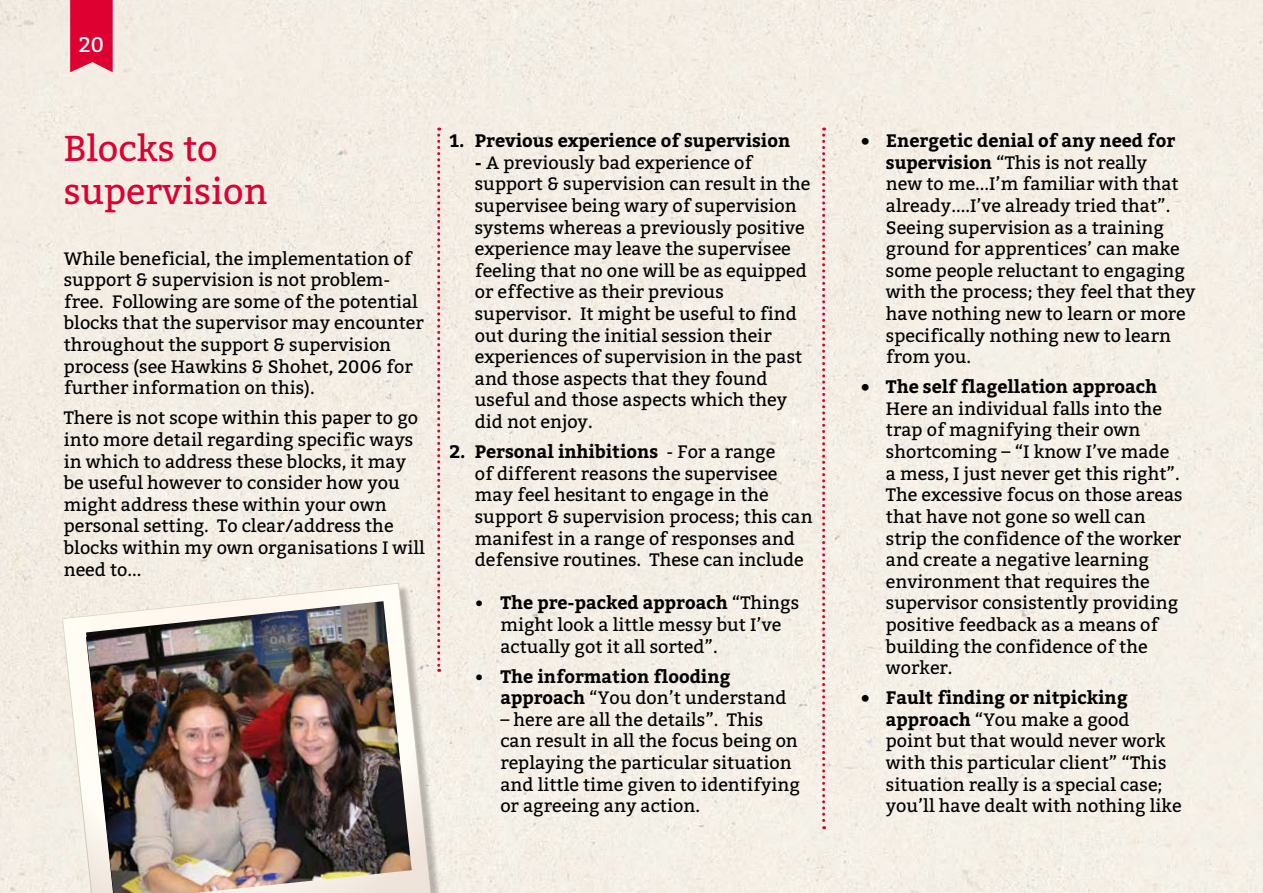
<style>
.page{position:relative;width:1263px;height:893px;background:#f4eee5}
.page>*{position:absolute;margin:0;border:0;box-sizing:border-box;transform-origin:0 0}
.t1{font:36px/43.2px "Bitter";color:#dd0031}
.t2{font:21px "Bitter";color:#fff}
.t3{font:18px/21.6px "Bitter";color:#000}
.t4{font:700 18px/21.6px "Bitter";color:#000}
.s1{font-weight:700}
.s2{font-weight:400}
</style>
<div class="page">
<svg style="left:70px;top:0;width:43px;height:72px;background:#de123e"></svg>
<svg style="left:437px;top:128px;width:3px;height:457px"></svg>
<svg style="left:822px;top:128px;width:3px;height:701px;background:#eb96a3"></svg>
<div style="left:64px;top:585px;width:383px;height:308px;background:#000;opacity:.25"></div>
<svg style="left:63px;top:584px;width:368px;height:309px"></svg>
<img style="left:86px;top:601px;width:326px;height:292px">
<p class="t2" style="left:79px;top:33px;width:27px">20</p>
<h1 class="t1" style="left:64px;top:128px;width:205px">Blocks to supervision</h1>
<p class="t3" style="left:64px;top:248px;width:362px">While beneficial, the implementation of support &amp; supervision is not problem&shy;free. Following are some of the potential blocks that the supervisor may encounter throughout the support &amp; supervision process (see Hawkins &amp; Shohet, 2006 for further information on this).</p>
<p class="t3" style="left:64px;top:407px;width:363px">There is not scope within this paper to go into more detail regarding specific ways in which to address these blocks, it may be useful however to consider how you might address these within your own personal setting. To clear/address the blocks within my own organisations I will need to...</p>
<p class="t4" style="left:449px;top:130px;width:342px">1. Previous experience of supervision</p>
<p class="t3" style="left:475px;top:152px;width:337px"><span class="s1">-</span> A previously bad experience of support &amp; supervision can result in the supervisee being wary of supervision systems whereas a previously positive experience may leave the supervisee feeling that no one will be as equipped or effective as their previous supervisor. It might be useful to find out during the initial session their experiences of supervision in the past and those aspects that they found useful and those aspects which they did not enjoy.</p>
<p class="t3" style="left:475px;top:441px;width:339px;text-indent:-26px"><span class="s1">2. Personal inhibitions</span> - For a range<br>of different reasons the supervisee may feel hesitant to engage in the support &amp; supervision process; this can manifest in a range of responses and defensive routines. These can include</p>
<p class="t3" style="left:500px;top:592px;width:300px;text-indent:-26px">• <span class="s1">The pre-packed approach</span> “Things might look a little messy but I’ve actually got it all sorted”.</p>
<p class="t4" style="left:500px;top:666px;width:288px;text-indent:-26px"><span class="s2">•</span> The information flooding approach <span class="s2">“You don’t understand</span></p>
<p class="t3" style="left:500px;top:709px;width:301px">– here are all the details”. This<br>can result in all the focus being on replaying the particular situation and little time given to identifying or agreeing any action.</p>
<p class="t3" style="left:886px;top:130px;width:311px;text-indent:-26px"><span class="s1">• Energetic denial of any need for supervision</span> “This is not really<br>new to me...I’m familiar with that already....I’ve already tried that”.<br>Seeing supervision as a training ground for apprentices’ can make some people reluctant to engaging with the process; they feel that they have nothing new to learn or more specifically nothing new to learn from you.</p>
<p class="t4" style="left:860px;top:376px;width:298px">• The self flagellation approach</p>
<p class="t3" style="left:886px;top:398px;width:298px">Here an individual falls into the trap of magnifying their own shortcoming – “I know I’ve made a mess, I just never get this right”.<br>The excessive focus on those areas that have not gone so well can strip the confidence of the worker and create a negative learning environment that requires the supervisor consistently providing positive feedback as a means of building the confidence of the worker.</p>
<p class="t3" style="left:886px;top:687px;width:297px;text-indent:-26px"><span class="s1">• Fault finding or nitpicking approach</span> “You make a good<br>point but that would never work with this particular client” “This situation really is a special case; you’ll have dealt with nothing like</p>
</div>
